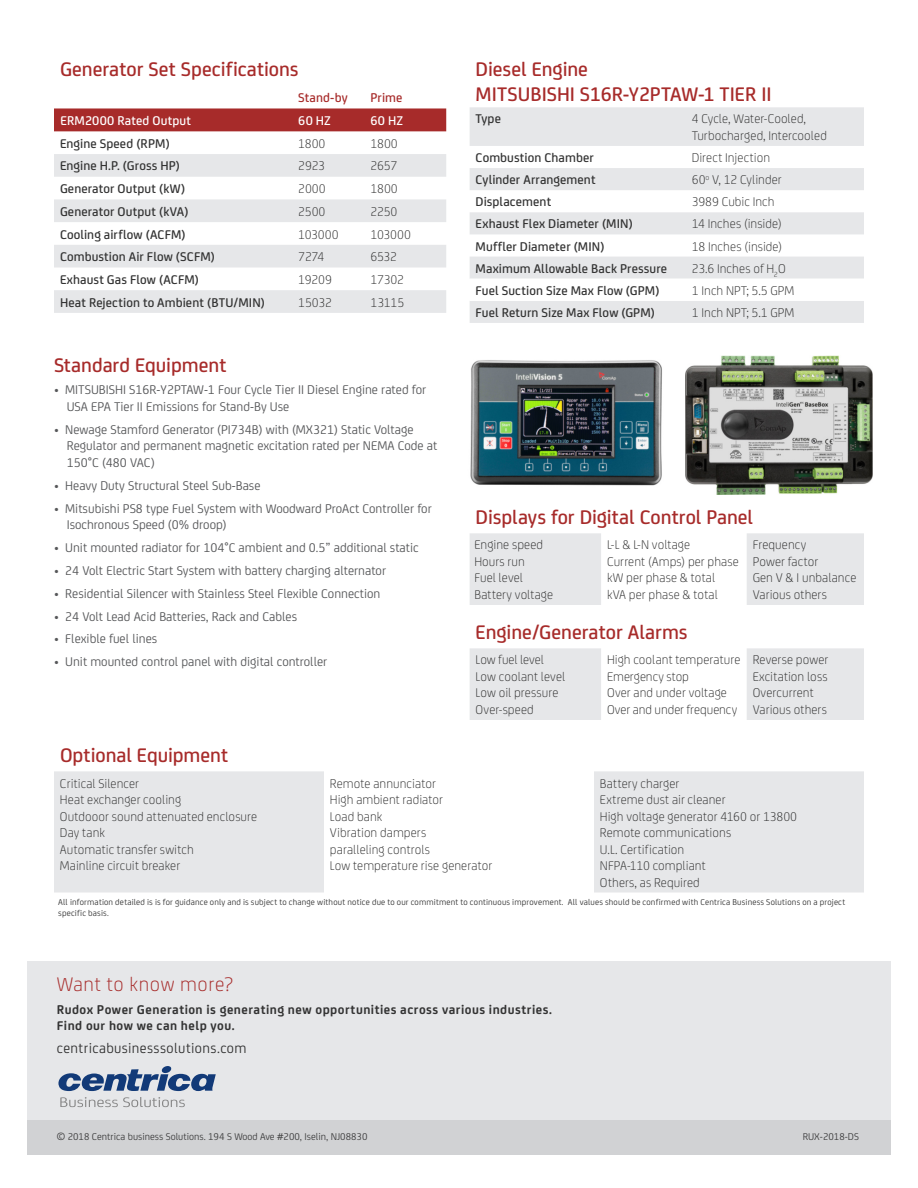
<style>
.page{position:relative;width:918px;height:1188px;background:#fff}
.page>*{position:absolute;margin:0;border:0;box-sizing:border-box;transform-origin:0 0}
.Section_heading{font:500 21px/25.2px "FS Joey Pro";color:#a72b2a}
.Body_copy{font:300 21px "FS Joey Pro";letter-spacing:.025em;color:#a72b2a}
.Body_copy-2{font:15px "FS Joey Pro";letter-spacing:.03em;color:#333}
.Body_copy-3{font:300 13.5px/16.5px "FS Joey Pro";letter-spacing:.005em;color:#333}
.Bullet_copy{font:13.5px/16.5px "FS Joey Pro";color:#57585a}
.Data_body_copy{font:500 13.5px "FS Joey Pro";letter-spacing:.01em;color:#333}
.Body_copy-4{font:700 13.5px/16.5px "FS Joey Pro";letter-spacing:.035em;color:#333}
.Table_headers{font:500 13.5px "FS Joey Pro";letter-spacing:.015em;color:#fff}
.Product_type{font:500 13.5px "FS Joey Pro";letter-spacing:.01em;color:#a72b2a}
.Product_type-2{font:500 13.5px "FS Joey Pro";letter-spacing:.015em;color:#fff}
.Body_copy-5{font:10.5px "FS Joey Pro";color:#3e3e3f}
.Body_copy-6{font:9px/10.5px "FS Joey Pro";letter-spacing:.02em;color:#333}
</style>
<div class="page">
<div style="left:54px;top:108px;width:392px;height:23px;background:#a72b2a"></div>
<svg style="left:54px;top:154px;width:392px;height:159px;fill:#e6e7e9"></svg>
<svg style="left:470px;top:533px;width:394px;height:72px"></svg>
<svg style="left:470px;top:648px;width:394px;height:72px"></svg>
<svg style="left:54px;top:771px;width:810px;height:122px;fill:#e6e7e9"></svg>
<svg style="left:470px;top:107px;width:394px;height:216px;fill:#e6e7e9"></svg>
<svg style="left:470px;top:279px;width:394px;height:22px"></svg>
<div style="left:27px;top:961px;width:864px;height:161px;background:#e6e7e9"></div>
<div style="left:27px;top:1120px;width:864px;height:35px;background:#d1d2d4"></div>
<svg style="left:58px;top:1066px;width:158px;height:25px"></svg>
<svg style="left:60px;top:1097px;width:125px;height:10px"></svg>
<img style="left:470px;top:360px;width:192px;height:126px">
<img style="left:686px;top:356px;width:187px;height:138px">
<p class="Section_heading" style="left:60px;top:55px;width:240px">Generator Set Specifications</p>
<p class="Product_type" style="left:298px;top:88px;width:51px">Stand-by</p>
<p class="Product_type" style="left:371px;top:88px;width:33px">Prime</p>
<p class="Table_headers" style="left:60px;top:111px;width:132px">ERM2000 Rated Output</p>
<p class="Product_type-2" style="left:298px;top:111px;width:34px">60 HZ</p>
<p class="Product_type-2" style="left:371px;top:111px;width:34px">60 HZ</p>
<p class="Data_body_copy" style="left:60px;top:133px;width:111px">Engine Speed (RPM)</p>
<p class="Body_copy-3" style="left:298px;top:134px;width:29px">1800</p>
<p class="Body_copy-3" style="left:371px;top:134px;width:29px">1800</p>
<p class="Data_body_copy" style="left:60px;top:156px;width:121px">Engine H.P. (Gross HP)</p>
<p class="Body_copy-3" style="left:298px;top:157px;width:28px">2923</p>
<p class="Body_copy-3" style="left:371px;top:157px;width:28px">2657</p>
<p class="Data_body_copy" style="left:60px;top:179px;width:127px">Generator Output (kW)</p>
<p class="Body_copy-3" style="left:298px;top:180px;width:29px">2000</p>
<p class="Body_copy-3" style="left:371px;top:180px;width:29px">1800</p>
<p class="Data_body_copy" style="left:60px;top:202px;width:130px">Generator Output (kVA)</p>
<p class="Body_copy-3" style="left:298px;top:202px;width:29px">2500</p>
<p class="Body_copy-3" style="left:371px;top:202px;width:28px">2250</p>
<p class="Data_body_copy" style="left:60px;top:224px;width:127px">Cooling airflow (ACFM)</p>
<p class="Body_copy-3" style="left:298px;top:225px;width:42px">103000</p>
<p class="Body_copy-3" style="left:371px;top:225px;width:42px">103000</p>
<p class="Data_body_copy" style="left:60px;top:247px;width:156px">Combustion Air Flow (SCFM)</p>
<p class="Body_copy-3" style="left:298px;top:248px;width:28px">7274</p>
<p class="Body_copy-3" style="left:371px;top:248px;width:28px">6532</p>
<p class="Data_body_copy" style="left:60px;top:270px;width:140px">Exhaust Gas Flow (ACFM)</p>
<p class="Body_copy-3" style="left:298px;top:270px;width:35px">19209</p>
<p class="Body_copy-3" style="left:371px;top:270px;width:35px">17302</p>
<p class="Data_body_copy" style="left:60px;top:292px;width:207px">Heat Rejection to Ambient (BTU/MIN)</p>
<p class="Body_copy-3" style="left:298px;top:293px;width:35px">15032</p>
<p class="Body_copy-3" style="left:371px;top:293px;width:35px">13115</p>
<p class="Section_heading" style="left:54px;top:351px;width:174px">Standard Equipment</p>
<p class="Bullet_copy" style="left:67px;top:381px;width:361px;text-indent:-13px">• MITSUBISHI S16R-Y2PTAW-1 Four Cycle Tier II Diesel Engine rated for<br>USA EPA Tier II Emissions for Stand-By Use</p>
<p class="Bullet_copy" style="left:67px;top:420px;width:372px;text-indent:-13px">• Newage Stamford Generator (PI734B) with (MX321) Static Voltage<br>Regulator and permanent magnetic excitation rated per NEMA Code at<br>150°C (480 VAC)</p>
<p class="Bullet_copy" style="left:54px;top:476px;width:208px">• Heavy Duty Structural Steel Sub-Base</p>
<p class="Bullet_copy" style="left:67px;top:499px;width:367px;text-indent:-13px">• Mitsubishi PS8 type Fuel System with Woodward ProAct Controller for<br>Isochronous Speed (0% droop)</p>
<p class="Bullet_copy" style="left:54px;top:538px;width:366px">• Unit mounted radiator for 104°C ambient and 0.5” additional static</p>
<p class="Bullet_copy" style="left:54px;top:561px;width:334px">• 24 Volt Electric Start System with battery charging alternator</p>
<p class="Bullet_copy" style="left:54px;top:584px;width:328px">• Residential Silencer with Stainless Steel Flexible Connection</p>
<p class="Bullet_copy" style="left:54px;top:607px;width:245px">• 24 Volt Lead Acid Batteries, Rack and Cables</p>
<p class="Bullet_copy" style="left:54px;top:630px;width:105px">• Flexible fuel lines</p>
<p class="Bullet_copy" style="left:54px;top:653px;width:275px">• Unit mounted control panel with digital controller</p>
<p class="Section_heading" style="left:476px;top:55px;width:297px">Diesel Engine<br>MITSUBISHI S16R-Y2PTAW-1 TIER II</p>
<p class="Data_body_copy" style="left:476px;top:109px;width:27px">Type</p>
<p class="Body_copy-3" style="left:692px;top:110px;width:137px">4 Cycle, Water-Cooled,<br>Turbocharged, Intercooled</p>
<p class="Data_body_copy" style="left:476px;top:148px;width:120px">Combustion Chamber</p>
<p class="Body_copy-3" style="left:692px;top:149px;width:80px">Direct Injection</p>
<p class="Data_body_copy" style="left:476px;top:170px;width:121px">Cylinder Arrangement</p>
<p class="Body_copy-3" style="left:692px;top:171px;width:91px">60<sup>o</sup> V, 12 Cylinder</p>
<p class="Data_body_copy" style="left:476px;top:192px;width:77px">Displacement</p>
<p class="Body_copy-3" style="left:692px;top:193px;width:84px">3989 Cubic Inch</p>
<p class="Data_body_copy" style="left:476px;top:214px;width:159px">Exhaust Flex Diameter (MIN)</p>
<p class="Body_copy-3" style="left:692px;top:215px;width:91px">14 Inches (inside)</p>
<p class="Data_body_copy" style="left:476px;top:236px;width:130px">Muffler Diameter (MIN)</p>
<p class="Body_copy-3" style="left:692px;top:237px;width:92px">18 Inches (inside)</p>
<p class="Data_body_copy" style="left:476px;top:258px;width:193px">Maximum Allowable Back Pressure</p>
<p class="Body_copy-3" style="left:692px;top:259px;width:95px">23.6 Inches of H<sub>2</sub>O</p>
<p class="Data_body_copy" style="left:476px;top:281px;width:185px">Fuel Suction Size Max Flow (GPM)</p>
<p class="Body_copy-3" style="left:692px;top:281px;width:104px">1 Inch NPT; 5.5 GPM</p>
<p class="Data_body_copy" style="left:476px;top:303px;width:181px">Fuel Return Size Max Flow (GPM)</p>
<p class="Body_copy-3" style="left:692px;top:303px;width:104px">1 Inch NPT; 5.1 GPM</p>
<p class="Section_heading" style="left:476px;top:503px;width:279px">Displays for Digital Control Panel</p>
<p class="Body_copy-3" style="left:474px;top:536px;width:80px">Engine speed<br>Hours run<br>Fuel level<br>Battery voltage</p>
<p class="Body_copy-3" style="left:607px;top:536px;width:133px">L-L &amp; L-N voltage<br>Current (Amps) per phase kW per phase &amp; total<br>kVA per phase &amp; total</p>
<p class="Body_copy-3" style="left:753px;top:536px;width:105px">Frequency<br>Power factor<br>Gen V &amp; I unbalance<br>Various others</p>
<p class="Section_heading" style="left:476px;top:618px;width:213px">Engine/Generator Alarms</p>
<p class="Body_copy-3" style="left:476px;top:651px;width:91px">Low fuel level<br>Low coolant level<br>Low oil pressure<br>Over-speed</p>
<p class="Body_copy-3" style="left:607px;top:651px;width:135px">High coolant temperature<br>Emergency stop<br>Over and under voltage<br>Over and under frequency</p>
<p class="Body_copy-3" style="left:753px;top:651px;width:77px">Reverse power<br>Excitation loss<br>Overcurrent<br>Various others</p>
<p class="Section_heading" style="left:60px;top:741px;width:170px">Optional Equipment</p>
<p class="Body_copy-3" style="left:60px;top:774px;width:199px">Critical Silencer<br>Heat exchanger cooling<br>Outdooor sound attenuated enclosure<br>Day tank<br>Automatic transfer switch<br>Mainline circuit breaker</p>
<p class="Body_copy-3" style="left:330px;top:774px;width:164px">Remote annunciator<br>High ambient radiator<br>Load bank<br>Vibration dampers<br>paralleling controls<br>Low temperature rise generator</p>
<p class="Body_copy-3" style="left:600px;top:774px;width:199px">Battery charger<br>Extreme dust air cleaner<br>High voltage generator 4160 or 13800<br>Remote communications<br>U.L. Certification<br>NFPA-110 compliant<br>Others, as Required</p>
<p class="Body_copy-6" style="left:58px;top:897px;width:789px">All information detailed is is for guidance only and is subject to change without notice due to our commitment to continuous improvement. All values should be confirmed with Centrica Business Solutions on a project specific basis.</p>
<p class="Body_copy" style="left:57px;top:969px;width:178px">Want to know more?</p>
<p class="Body_copy-4" style="left:57px;top:1000px;width:497px">Rudox Power Generation is generating new opportunities across various industries.<br>Find our how we can help you.</p>
<p class="Body_copy-2" style="left:57px;top:1037px;width:191px">centricabusinesssolutions.com</p>
<p class="Body_copy-5" style="left:57px;top:1129px;width:312px">© 2018 Centrica business Solutions. 194 S Wood Ave #200, Iselin, NJ08830</p>
<p class="Body_copy-5" style="left:803px;top:1129px;width:58px">RUX-2018-DS</p>
</div>
